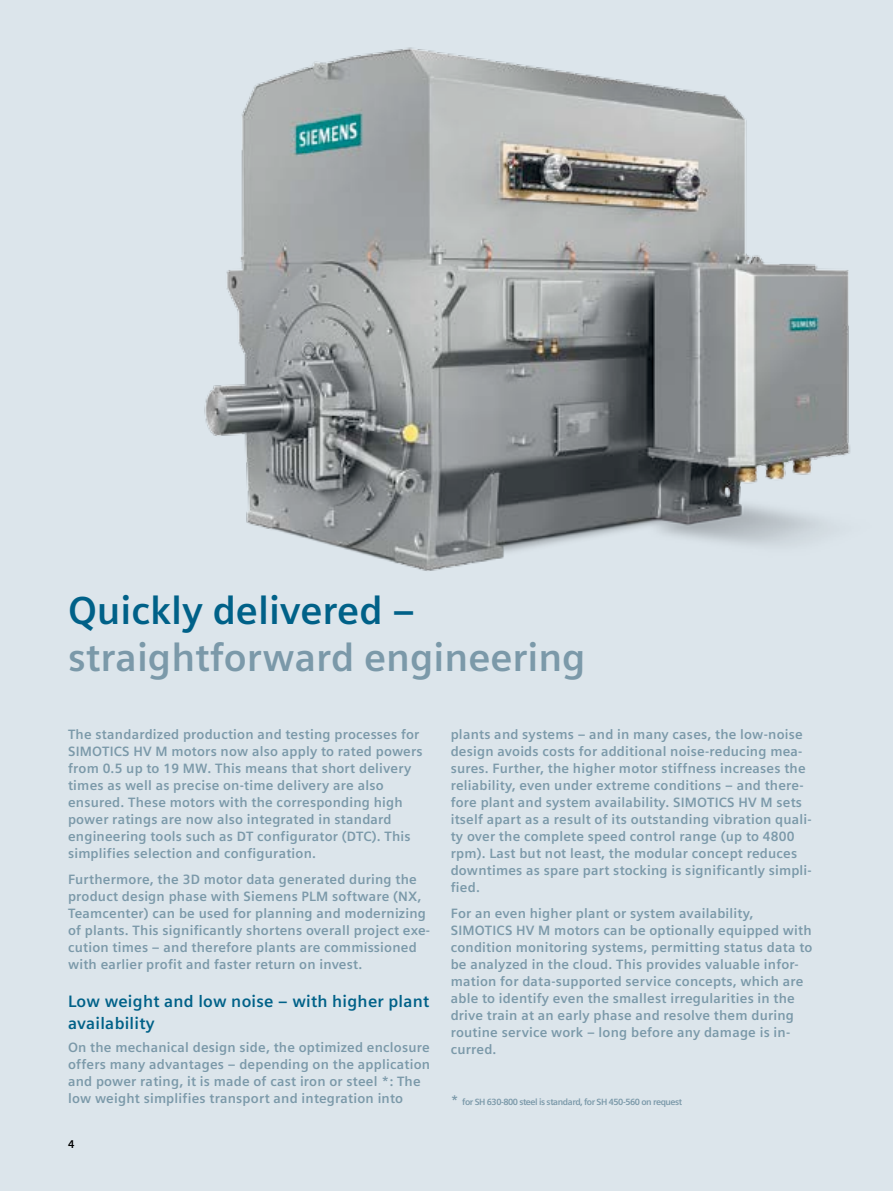
<style>
.page{position:relative;width:893px;height:1191px;background:#dce5eb}
.page>*{position:absolute;margin:0;border:0;box-sizing:border-box;transform-origin:0 0}
.t1{font:700 39px "Siemens Sans Global";color:#7b99a9}
.t2{font:700 39px "Siemens Sans Global";color:#006188}
.t3{font:700 16.5px/21.5px "Siemens Sans Global";letter-spacing:.015em;color:#006188}
.t4{font:700 13.5px/17px "Siemens Sans Global";letter-spacing:.015em;color:#7b99a9}
.t5{font:700 11.25px "Siemens Sans Global";color:#000}
.t6{font:700 9px "Siemens Sans Global";letter-spacing:-.05em;color:#7b99a9}
.s1{font-size:13.5px}
</style>
<div class="page">
<img style="left:204px;top:47px;width:646px;height:524px">
<h1 class="t2" style="left:68px;top:588px;width:348px">Quickly delivered –</h1>
<h1 class="t1" style="left:68px;top:634px;width:519px">straightforward engineering</h1>
<p class="t4" style="left:68px;top:725px;width:356px">The standardized production and testing processes for SIMOTICS HV M motors now also apply to rated powers from 0.5 up to 19 MW. This means that short delivery times as well as precise on-time delivery are also ensured. These motors with the corresponding high power ratings are now also integrated in standard engineering tools such as DT configurator (DTC). This simplifies selection and configuration.</p>
<p class="t4" style="left:68px;top:870px;width:364px">Furthermore, the 3D motor data generated during the product design phase with Siemens PLM software (NX, Teamcenter) can be used for planning and modernizing of plants. This significantly shortens overall project exe&shy;cution times – and therefore plants are commissioned with earlier profit and faster return on invest.</p>
<p class="t3" style="left:68px;top:990px;width:363px">Low weight and low noise – with higher plant availability</p>
<p class="t4" style="left:68px;top:1039px;width:364px">On the mechanical design side, the optimized enclosure offers many advantages – depending on the application and power rating, it is made of cast iron or steel *: The low weight simplifies transport and integration into</p>
<p class="t5" style="left:68px;top:1137px;width:8px">4</p>
<p class="t4" style="left:451px;top:725px;width:363px">plants and systems – and in many cases, the low-noise design avoids costs for additional noise-reducing mea&shy;sures. Further, the higher motor stiffness increases the reliability, even under extreme conditions – and there&shy;fore plant and system availability. SIMOTICS HV M sets itself apart as a result of its outstanding vibration quali&shy;ty over the complete speed control range (up to 4800 rpm). Last but not least, the modular concept reduces downtimes as spare part stocking is significantly simpli&shy;fied.</p>
<p class="t4" style="left:451px;top:904px;width:363px">For an even higher plant or system availability, SIMOTICS HV M motors can be optionally equipped with condition monitoring systems, permitting status data to be analyzed in the cloud. This provides valuable infor&shy;mation for data-supported service concepts, which are able to identify even the smallest irregularities in the drive train at an early phase and resolve them during routine service work – long before any damage is in&shy;curred.</p>
<p class="t6" style="left:451px;top:1096px;width:233px"><span class="s1">*</span> for SH 630-800 steel is standard, for SH 450-560 on request</p>
</div>
